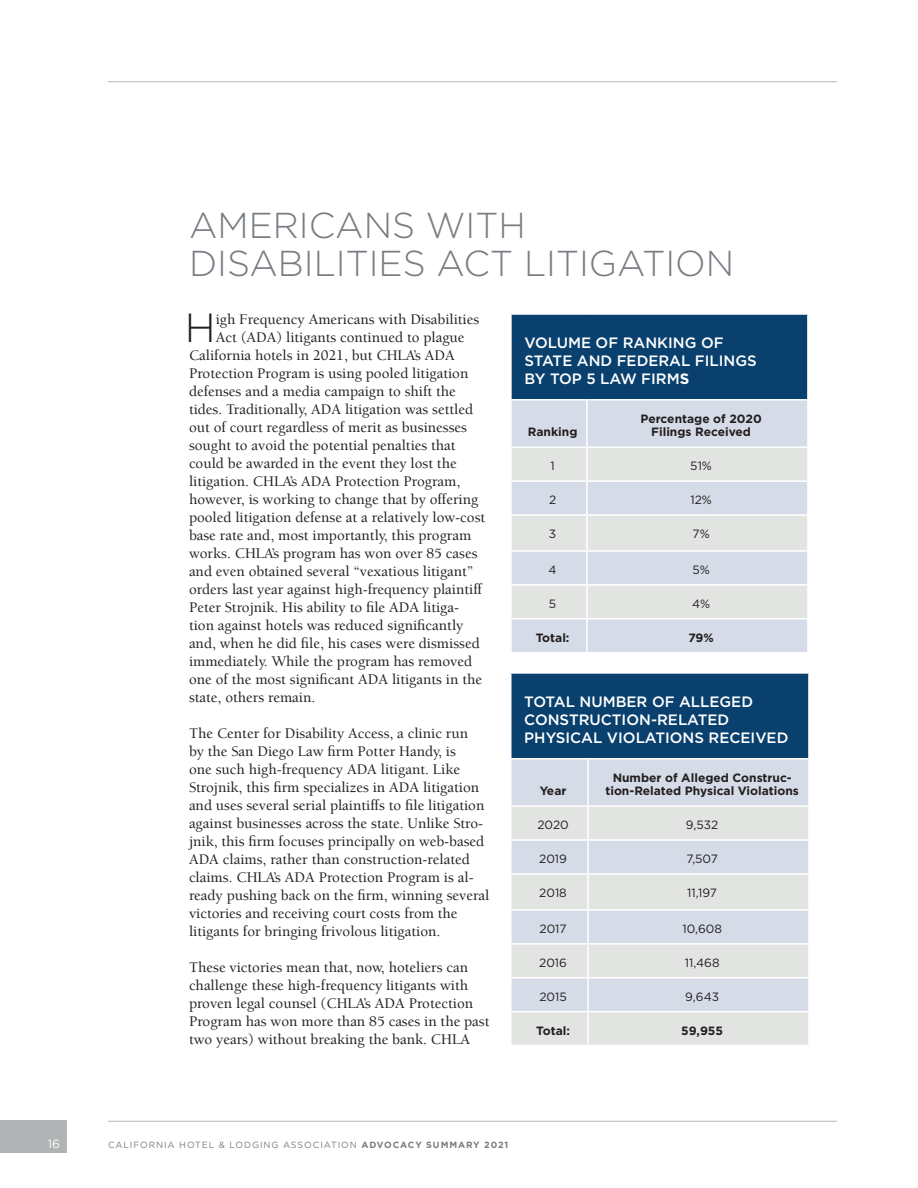
<style>
.page{position:relative;width:918px;height:1188px;background:#fff}
.page>*{position:absolute;margin:0;border:0;box-sizing:border-box;transform-origin:0 0}
.t1{font:300 40.65px "Gotham";color:#231f20}
.t2{font:300 36px/37.5px "Gotham";color:#787d83}
.t3{font:500 15px/18px "Berkeley LT";color:#231f20}
.t4{font:500 15px/18px "Gotham";color:#fff}
.t5{font:700 12px/13.5px "Gotham";color:#231f20;text-align:center}
.t6{font:12px "Gotham";color:#231f20}
.t7{font:12px "Gotham";color:#fff}
.t8{font:9px "Gotham";letter-spacing:.1em;color:#787d83}
.s1{font-weight:700}
</style>
<div class="page">
<hr style="left:108px;top:81px;width:729px;height:1px;background:#b1b4b5">
<hr style="left:108px;top:1121px;width:729px;height:1px;background:#b1b4b5">
<div style="left:0;top:1120px;width:66px;height:33px;background:#b1b4b5"></div>
<div style="left:511px;top:314px;width:297px;height:86px;background:#09406e"></div>
<div style="left:512px;top:401px;width:295px;height:251px;background:#d5dce7"></div>
<div style="left:512px;top:448px;width:295px;height:32px;background:#e2e4e2"></div>
<svg style="left:512px;top:516px;width:295px;height:102px;background:#dde1e3"></svg>
<hr style="left:510px;top:446px;width:77px;height:2px;background:#fff">
<hr style="left:587px;top:446px;width:222px;height:2px;background:#fff">
<hr style="left:586px;top:401px;width:2px;height:45px;background:#fff">
<hr style="left:586px;top:448px;width:2px;height:32px;background:#fff">
<hr style="left:510px;top:480px;width:77px;height:2px;background:#fff">
<hr style="left:587px;top:480px;width:222px;height:2px;background:#fff">
<hr style="left:586px;top:482px;width:2px;height:32px;background:#fff">
<hr style="left:510px;top:514px;width:77px;height:2px;background:#fff">
<hr style="left:587px;top:514px;width:222px;height:2px;background:#fff">
<hr style="left:586px;top:516px;width:2px;height:34px;background:#fff">
<hr style="left:510px;top:550px;width:77px;height:2px;background:#fff">
<hr style="left:587px;top:550px;width:222px;height:2px;background:#fff">
<hr style="left:586px;top:552px;width:2px;height:32px;background:#fff">
<hr style="left:510px;top:584px;width:77px;height:2px;background:#fff">
<hr style="left:587px;top:584px;width:222px;height:2px;background:#fff">
<hr style="left:586px;top:586px;width:2px;height:32px;background:#fff">
<hr style="left:587px;top:618px;width:222px;height:2px;background:#fff">
<hr style="left:510px;top:618px;width:77px;height:2px;background:#fff">
<hr style="left:586px;top:620px;width:2px;height:32px;background:#fff">
<hr style="left:510px;top:313px;width:77px;height:2px;background:#fff">
<hr style="left:510px;top:315px;width:2px;height:84px;background:#fff">
<hr style="left:587px;top:313px;width:222px;height:2px;background:#fff">
<hr style="left:807px;top:315px;width:2px;height:84px;background:#fff">
<hr style="left:510px;top:399px;width:77px;height:2px;background:#fff">
<hr style="left:587px;top:399px;width:222px;height:2px;background:#fff">
<div style="left:511px;top:673px;width:298px;height:86px;background:#09406e"></div>
<div style="left:512px;top:759px;width:296px;height:46px;background:#d5dce7"></div>
<svg style="left:512px;top:807px;width:296px;height:238px;background:#dbe0e4"></svg>
<svg style="left:512px;top:875px;width:296px;height:102px;background:#dde1e3"></svg>
<hr style="left:587px;top:759px;width:2px;height:46px;background:#fff">
<hr style="left:587px;top:807px;width:2px;height:32px;background:#fff">
<hr style="left:510px;top:839px;width:78px;height:2px;background:#fff">
<hr style="left:588px;top:839px;width:222px;height:2px;background:#fff">
<hr style="left:587px;top:841px;width:2px;height:32px;background:#fff">
<hr style="left:510px;top:873px;width:78px;height:2px;background:#fff">
<hr style="left:588px;top:873px;width:222px;height:2px;background:#fff">
<hr style="left:587px;top:875px;width:2px;height:34px;background:#fff">
<hr style="left:510px;top:909px;width:78px;height:2px;background:#fff">
<hr style="left:588px;top:909px;width:222px;height:2px;background:#fff">
<hr style="left:587px;top:911px;width:2px;height:32px;background:#fff">
<hr style="left:510px;top:943px;width:78px;height:2px;background:#fff">
<hr style="left:588px;top:943px;width:222px;height:2px;background:#fff">
<hr style="left:587px;top:945px;width:2px;height:32px;background:#fff">
<hr style="left:588px;top:977px;width:222px;height:1px;background:#fff">
<hr style="left:588px;top:1011px;width:222px;height:1px;background:#fff">
<hr style="left:510px;top:977px;width:78px;height:1px;background:#fff">
<hr style="left:587px;top:978px;width:2px;height:33px;background:#fff">
<hr style="left:587px;top:1012px;width:2px;height:33px;background:#fff">
<hr style="left:510px;top:1011px;width:78px;height:1px;background:#fff">
<hr style="left:510px;top:672px;width:78px;height:2px;background:#fff">
<hr style="left:510px;top:674px;width:2px;height:84px;background:#fff">
<hr style="left:588px;top:672px;width:222px;height:2px;background:#fff">
<hr style="left:808px;top:674px;width:2px;height:84px;background:#fff">
<hr style="left:510px;top:758px;width:78px;height:1px;background:#fff">
<hr style="left:588px;top:758px;width:222px;height:1px;background:#fff">
<p class="t2" style="left:189px;top:206px;width:547px">AMERICANS WITH<br>DISABILITIES ACT LITIGATION</p>
<p class="t1" style="left:185px;top:302px;width:32px">H</p>
<p class="t3" style="left:216px;top:310px;width:265px">igh Frequency Americans with Disabilities</p>
<p class="t3" style="left:216px;top:328px;width:250px">Act (ADA) litigants continued to plague</p>
<p class="t3" style="left:189px;top:346px;width:267px">California hotels in 2021, but CHLA’s ADA</p>
<p class="t3" style="left:189px;top:364px;width:281px">Protection Program is using pooled litigation</p>
<p class="t3" style="left:189px;top:382px;width:268px">defenses and a media campaign to shift the</p>
<p class="t3" style="left:189px;top:400px;width:286px">tides. Traditionally, ADA litigation was settled</p>
<p class="t3" style="left:189px;top:418px;width:280px">out of court regardless of merit as businesses</p>
<p class="t3" style="left:189px;top:436px;width:268px">sought to avoid the potential penalties that</p>
<p class="t3" style="left:189px;top:454px;width:269px">could be awarded in the event they lost the</p>
<p class="t3" style="left:189px;top:472px;width:273px">litigation. CHLA’s ADA Protection Program,</p>
<p class="t3" style="left:189px;top:490px;width:291px">however, is working to change that by offering</p>
<p class="t3" style="left:189px;top:508px;width:298px">pooled litigation defense at a relatively low-cost</p>
<p class="t3" style="left:189px;top:526px;width:284px">base rate and, most importantly, this program</p>
<p class="t3" style="left:189px;top:544px;width:290px">works. CHLA’s program has won over 85 cases</p>
<p class="t3" style="left:189px;top:562px;width:286px">and even obtained several “vexatious litigant”</p>
<p class="t3" style="left:189px;top:580px;width:295px">orders last year against high-frequency plaintiff</p>
<p class="t3" style="left:189px;top:598px;width:272px">Peter Strojnik. His ability to file ADA litiga-</p>
<p class="t3" style="left:189px;top:616px;width:276px">tion against hotels was reduced significantly</p>
<p class="t3" style="left:189px;top:634px;width:292px">and, when he did file, his cases were dismissed</p>
<p class="t3" style="left:189px;top:652px;width:285px">immediately. While the program has removed</p>
<p class="t3" style="left:189px;top:670px;width:295px">one of the most significant ADA litigants in the</p>
<p class="t3" style="left:189px;top:688px;width:128px">state, others remain.</p>
<p class="t3" style="left:189px;top:724px;width:302px">The Center for Disability Access, a clinic run<br>by the San Diego Law firm Potter Handy, is<br>one such high-frequency ADA litigant. Like Strojnik, this firm specializes in ADA litigation and uses several serial plaintiffs to file litigation against businesses across the state. Unlike Stro&shy;jnik, this firm focuses principally on web-based ADA claims, rather than construction-related claims. CHLA’s ADA Protection Program is al&shy;ready pushing back on the firm, winning several victories and receiving court costs from the litigants for bringing frivolous litigation.</p>
<p class="t3" style="left:189px;top:958px;width:302px">These victories mean that, now, hoteliers can challenge these high-frequency litigants with proven legal counsel (CHLA’s ADA Protection Program has won more than 85 cases in the past two years) without breaking the bank. CHLA</p>
<p class="t4" style="left:524px;top:333px;width:201px">VOLUME OF RANKING OF</p>
<p class="t4" style="left:524px;top:351px;width:234px">STATE AND FEDERAL FILINGS</p>
<p class="t4" style="left:524px;top:369px;width:166px">BY TOP 5 LAW FIRM<span class="s1">S</span></p>
<p class="t5" style="left:641px;top:412px;width:123px">Percentage of 2020<br>Filings Received</p>
<p class="t5" style="left:528px;top:425px;width:51px">Ranking</p>
<p class="t6" style="left:551px;top:458px;width:6px">1</p>
<p class="t6" style="left:690px;top:458px;width:23px">51%</p>
<p class="t6" style="left:549px;top:492px;width:9px">2</p>
<p class="t6" style="left:690px;top:492px;width:23px">12%</p>
<p class="t6" style="left:549px;top:526px;width:9px">3</p>
<p class="t6" style="left:693px;top:526px;width:19px">7%</p>
<p class="t6" style="left:549px;top:562px;width:10px">4</p>
<p class="t6" style="left:692px;top:562px;width:19px">5%</p>
<p class="t6" style="left:549px;top:596px;width:9px">5</p>
<p class="t6" style="left:692px;top:596px;width:20px">4%</p>
<p class="t5" style="left:536px;top:631px;width:35px">Total:</p>
<p class="t5" style="left:688px;top:631px;width:27px">79%</p>
<p class="t4" style="left:524px;top:692px;width:266px">TOTAL NUMBER OF ALLEGED<br>CONSTRUCTION-RELATED<br>PHYSICAL VIOLATIONS RECEIVED</p>
<p class="t5" style="left:605px;top:771px;width:195px">Number of Alleged Construc&shy;tion-Related Physical Violations</p>
<p class="t5" style="left:540px;top:784px;width:28px">Year</p>
<p class="t6" style="left:537px;top:817px;width:33px">2020</p>
<p class="t6" style="left:686px;top:817px;width:34px">9,532</p>
<p class="t6" style="left:539px;top:851px;width:29px">2019</p>
<p class="t6" style="left:686px;top:851px;width:33px">7,507</p>
<p class="t6" style="left:539px;top:885px;width:29px">2018</p>
<p class="t6" style="left:687px;top:885px;width:31px">11,197</p>
<p class="t6" style="left:540px;top:921px;width:29px">2017</p>
<p class="t6" style="left:682px;top:921px;width:41px">10,608</p>
<p class="t6" style="left:539px;top:955px;width:29px">2016</p>
<p class="t6" style="left:685px;top:955px;width:36px">11,468</p>
<p class="t6" style="left:539px;top:989px;width:29px">2015</p>
<p class="t6" style="left:685px;top:989px;width:35px">9,643</p>
<p class="t5" style="left:536px;top:1024px;width:35px">Total:</p>
<p class="t5" style="left:681px;top:1024px;width:43px">59,955</p>
<p class="t7" style="left:48px;top:1136px;width:14px">16</p>
<p class="t8" style="left:108px;top:1139px;width:402px">CALIFORNIA HOTEL &amp; LODGING ASSOCIATION <span class="s1">ADVOCACY SUMMARY 2021</span></p>
</div>
